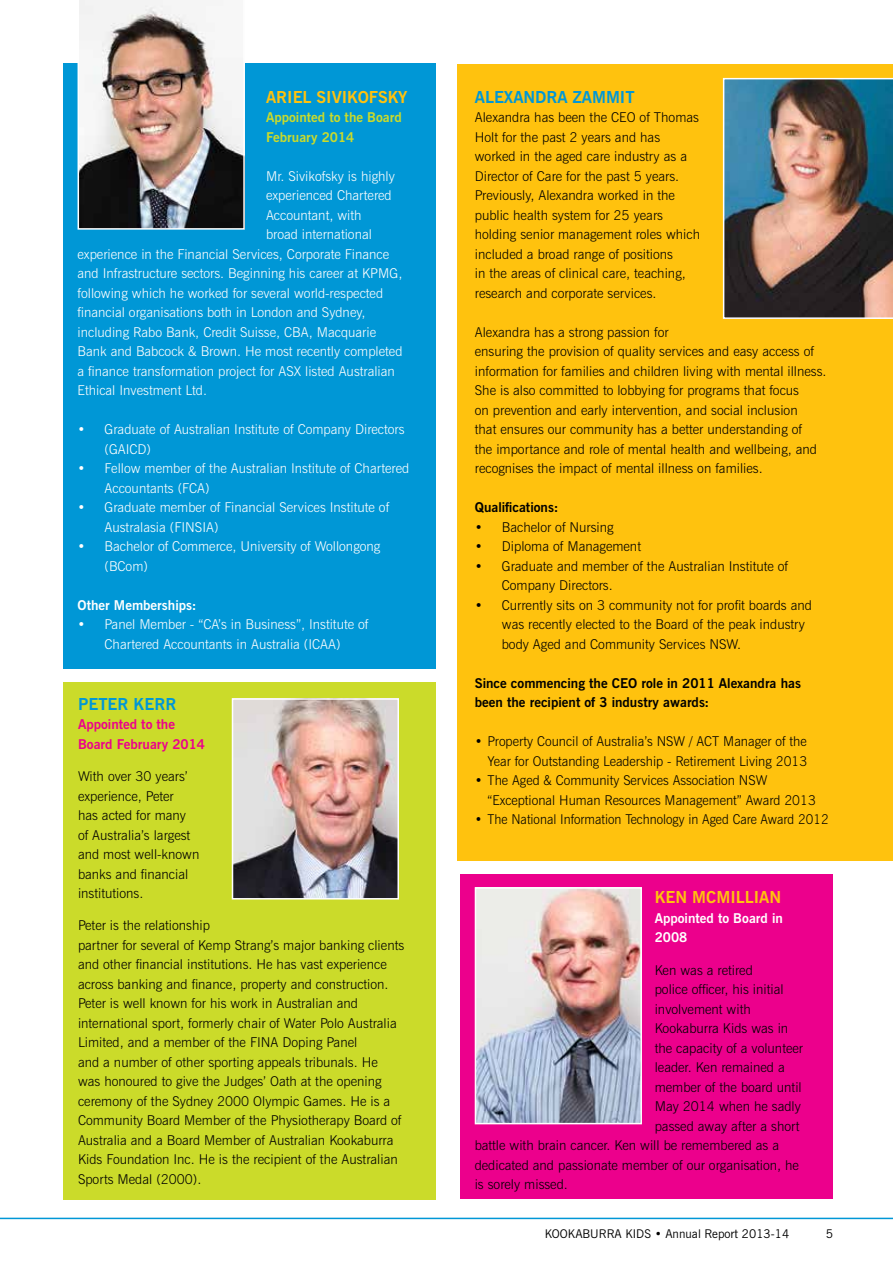
<style>
.page{position:relative;width:893px;height:1263px;background:#fff}
.page>*{position:absolute;margin:0;border:0;box-sizing:border-box;transform-origin:0 0}
.t1{font:700 16.5px "News Gothic BT";color:#ffc20e}
.t2{font:700 16.5px "News Gothic BT";color:#0097d6}
.t3{font:300 13.5px/19.5px "News Gothic BT";color:#000}
.t4{font:300 13.5px/19.5px "News Gothic BT";color:#fff}
.t5{font:700 13.5px/19.5px "News Gothic BT";color:#000}
.t6{font:300 13.5px "News Gothic BT";color:#000;scale:.95 1}
.t7{font:700 13.5px/19.5px "News Gothic BT";color:#fff}
.t8{font:700 13.5px/19.5px "News Gothic BT";color:#cbdb2a}
.t9{font:700 13.5px/19.5px "News Gothic BT";color:#ec008c}
.t10{font:12px "News Gothic BT";color:#000}
</style>
<div class="page">
<hr style="left:0;top:1218px;width:893px;height:1px;background:#0097d6">
<div style="left:457px;top:64px;width:436px;height:796px;background:#ffc20e"></div>
<div style="left:64px;top:64px;width:372px;height:605px;background:#0097d6"></div>
<div style="left:461px;top:874px;width:372px;height:325px;background:#ec008c"></div>
<div style="left:64px;top:682px;width:372px;height:517px;background:#cbdb2a"></div>
<img style="left:78px;top:0;width:167px;height:230px">
<img style="left:723px;top:78px;width:170px;height:241px">
<img style="left:478px;top:890px;width:161px;height:231px">
<div style="left:475px;top:887px;width:167px;height:237px;border:2px solid #fff"></div>
<img style="left:235px;top:701px;width:161px;height:195px">
<div style="left:232px;top:698px;width:167px;height:201px;border:2px solid #fff"></div>
<p class="t1" style="left:266px;top:87px;width:143px">ARIEL SIVIKOFSKY</p>
<p class="t8" style="left:266px;top:108px;width:137px">Appointed to the Board<br>February 2014</p>
<p class="t4" style="left:266px;top:166px;width:130px">Mr. Sivikofsky is highly</p>
<p class="t4" style="left:266px;top:186px;width:127px">experienced Chartered</p>
<p class="t4" style="left:266px;top:205px;width:97px">Accountant, with</p>
<p class="t4" style="left:266px;top:225px;width:107px">broad international</p>
<p class="t4" style="left:78px;top:244px;width:313px">experience in the Financial Services, Corporate Finance</p>
<p class="t4" style="left:78px;top:264px;width:326px">and Infrastructure sectors. Beginning his career at KPMG,</p>
<p class="t4" style="left:78px;top:283px;width:307px">following which he worked for several world-respected</p>
<p class="t4" style="left:78px;top:303px;width:289px">financial organisations both in London and Sydney,</p>
<p class="t4" style="left:78px;top:322px;width:300px">including Rabo Bank, Credit Suisse, CBA, Macquarie</p>
<p class="t4" style="left:78px;top:342px;width:326px">Bank and Babcock &amp; Brown. He most recently completed</p>
<p class="t4" style="left:78px;top:361px;width:319px">a finance transformation project for ASX listed Australian</p>
<p class="t4" style="left:78px;top:381px;width:131px">Ethical Investment Ltd.</p>
<p class="t4" style="left:105px;top:420px;width:302px;text-indent:-27px">• Graduate of Australian Institute of Company Directors (GAICD)</p>
<p class="t4" style="left:105px;top:459px;width:306px;text-indent:-27px">• Fellow member of the Australian Institute of Chartered<br>Accountants (FCA)</p>
<p class="t4" style="left:105px;top:498px;width:286px;text-indent:-27px">• Graduate member of Financial Services Institute of<br>Australasia (FINSIA)</p>
<p class="t4" style="left:105px;top:537px;width:277px;text-indent:-27px">• Bachelor of Commerce, University of Wollongong (BCom)</p>
<p class="t7" style="left:78px;top:595px;width:120px">Other Memberships:</p>
<p class="t4" style="left:78px;top:615px;width:292px;text-align:center">• Panel Member - “CA’s in Business”, Institute of<br>Chartered Accountants in Australia (ICAA)</p>
<p class="t2" style="left:78px;top:694px;width:100px">PETER KERR</p>
<p class="t9" style="left:78px;top:715px;width:129px">Appointed to the<br>Board February 2014</p>
<p class="t3" style="left:78px;top:767px;width:123px">With over 30 years’ experience, Peter<br>has acted for many of Australia’s largest and most well-known banks and financial institutions.</p>
<p class="t3" style="left:78px;top:916px;width:328px">Peter is the relationship<br>partner for several of Kemp Strang’s major banking clients and other financial institutions. He has vast experience across banking and finance, property and construction.<br>Peter is well known for his work in Australian and international sport, formerly chair of Water Polo Australia Limited, and a member of the FINA Doping Panel<br>and a number of other sporting appeals tribunals. He<br>was honoured to give the Judges’ Oath at the opening ceremony of the Sydney 2000 Olympic Games. He is a Community Board Member of the Physiotherapy Board of Australia and a Board Member of Australian Kookaburra Kids Foundation Inc. He is the recipient of the Australian Sports Medal (2000).</p>
<p class="t2" style="left:475px;top:87px;width:161px">ALEXANDRA ZAMMIT</p>
<p class="t3" style="left:475px;top:108px;width:227px">Alexandra has been the CEO of Thomas Holt for the past 2 years and has worked in the aged care industry as a Director of Care for the past 5 years.<br>Previously, Alexandra worked in the public health system for 25 years holding senior management roles which included a broad range of positions<br>in the areas of clinical care, teaching, research and corporate services.</p>
<p class="t3" style="left:475px;top:322px;width:353px">Alexandra has a strong passion for<br>ensuring the provision of quality services and easy access of information for families and children living with mental illness.<br>She is also committed to lobbying for programs that focus<br>on prevention and early intervention, and social inclusion<br>that ensures our community has a better understanding of<br>the importance and role of mental health and wellbeing, and recognises the impact of mental illness on families.</p>
<p class="t5" style="left:475px;top:498px;width:85px">Qualifications:</p>
<p class="t3" style="left:475px;top:517px;width:140px">• Bachelor of Nursing</p>
<p class="t3" style="left:475px;top:537px;width:168px">• Diploma of Management</p>
<p class="t3" style="left:502px;top:556px;width:288px;text-indent:-27px">• Graduate and member of the Australian Institute of<br>Company Directors.</p>
<p class="t3" style="left:502px;top:595px;width:312px;text-indent:-27px">• Currently sits on 3 community not for profit boards and was recently elected to the Board of the peak industry body Aged and Community Services NSW.</p>
<p class="t5" style="left:475px;top:673px;width:328px">Since commencing the CEO role in 2011 Alexandra has been the recipient of 3 industry awards:</p>
<p class="t3" style="left:475px;top:732px;width:334px;text-align:right">• Property Council of Australia’s NSW / ACT Manager of the<br>Year for Outstanding Leadership - Retirement Living 2013</p>
<p class="t3" style="left:488px;top:771px;width:330px;text-indent:-13px">• The Aged &amp; Community Services Association NSW “Exceptional Human Resources Management” Award 2013</p>
<p class="t6" style="left:475px;top:811px;width:374px">• The National Information Technology in Aged Care Award 2012</p>
<p class="t1" style="left:655px;top:887px;width:128px">KEN MCMILLIAN</p>
<p class="t7" style="left:655px;top:908px;width:130px">Appointed to Board in<br>2008</p>
<p class="t3" style="left:655px;top:960px;width:100px">Ken was a retired</p>
<p class="t3" style="left:655px;top:979px;width:130px">police officer, his initial</p>
<p class="t3" style="left:655px;top:999px;width:98px">involvement with</p>
<p class="t3" style="left:655px;top:1018px;width:135px">Kookaburra Kids was in</p>
<p class="t3" style="left:655px;top:1038px;width:150px">the capacity of a volunteer</p>
<p class="t3" style="left:655px;top:1057px;width:132px">leader. Ken remained a</p>
<p class="t3" style="left:655px;top:1077px;width:149px">member of the board until</p>
<p class="t3" style="left:655px;top:1096px;width:148px">May 2014 when he sadly</p>
<p class="t3" style="left:655px;top:1116px;width:146px">passed away after a short</p>
<p class="t3" style="left:475px;top:1135px;width:306px">battle with brain cancer. Ken will be remembered as a</p>
<p class="t3" style="left:475px;top:1155px;width:326px">dedicated and passionate member of our organisation, he</p>
<p class="t3" style="left:475px;top:1174px;width:95px">is sorely missed.</p>
<p class="t10" style="left:545px;top:1226px;width:246px">KOOKABURRA KIDS • Annual Report 2013-14</p>
<p class="t10" style="left:826px;top:1226px;width:9px">5</p>
</div>
